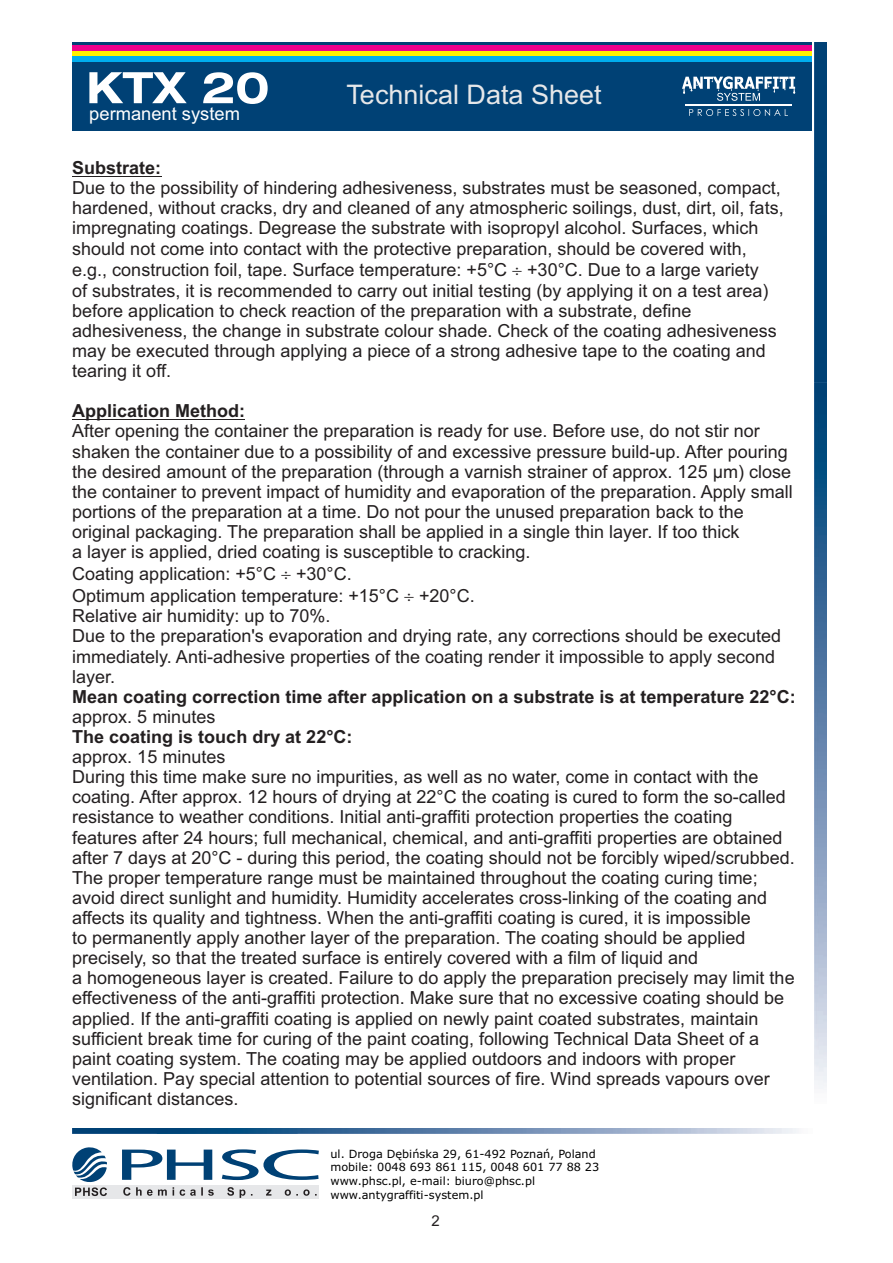
<style>
.page{position:relative;width:893px;height:1263px;background:#fff}
.page>*{position:absolute;margin:0;border:0;box-sizing:border-box;transform-origin:0 0}
.t1{font:27px "Arial";color:#e6e7e9}
.t2{font:18.3px "Arial";color:#fff}
.t3{font:18px/20.1px "Arial";color:#231f20}
.t4{font:700 18px "Arial";color:#231f20}
.t5{font:15px "Arial";color:#231f20}
.t6{font:11.25px/13.6px "Verdana";color:#000}
</style>
<div class="page">
<img style="left:814px;top:43px;width:13px;height:1046px">
<img style="left:72px;top:1128px;width:726px;height:6px">
<svg style="left:122px;top:1149px;width:197px;height:31px"></svg>
<div style="left:72px;top:1185px;width:247px;height:13px;background:#e6e7e9"></div>
<svg style="left:123px;top:1187px;width:194px;height:11px"></svg>
<svg style="left:72px;top:1147px;width:35px;height:49px"></svg>
<hr style="left:72px;top:176px;width:89px;height:1px;background:#231f20">
<hr style="left:72px;top:419px;width:173px;height:1px;background:#231f20">
<div style="left:72px;top:43px;width:740px;height:88px;background:#004175"></div>
<div style="left:72px;top:46px;width:740px;height:5px;background:#ed028c"></div>
<div style="left:72px;top:51px;width:740px;height:5px;background:#fff101"></div>
<div style="left:72px;top:56px;width:740px;height:5px;background:#00aeef"></div>
<svg style="left:689px;top:109px;width:99px;height:7px"></svg>
<hr style="left:685px;top:104px;width:107px;height:2px;background:#fff">
<svg style="left:682px;top:76px;width:113px;height:25px"></svg>
<svg style="left:89px;top:72px;width:179px;height:32px"></svg>
<p class="t2" style="left:89px;top:107px;width:152px">permanent system</p>
<h1 class="t1" style="left:346px;top:85px;width:257px">Technical Data Sheet</h1>
<p class="t4" style="left:72px;top:161px;width:91px">Substrate:</p>
<p class="t3" style="left:72px;top:179px;width:713px">Due to the possibility of hindering adhesiveness, substrates must be seasoned, compact, hardened, without cracks, dry and cleaned of any atmospheric soilings, dust, dirt, oil, fats, impregnating coatings. Degrease the substrate with isopropyl alcohol. Surfaces, which should not come into contact with the protective preparation, should be covered with,</p>
<p class="t3" style="left:72px;top:262px;width:706px">e.g., construction foil, tape. Surface temperature: +5°C +30°C. Due to a large variety of substrates, it is recommended to carry out initial testing (by applying it on a test area) before application to check reaction of the preparation with a substrate, define adhesiveness, the change in substrate colour shade. Check of the coating adhesiveness may be executed through applying a piece of a strong adhesive tape to the coating and tearing it off.</p>
<p class="t4" style="left:72px;top:404px;width:174px">Application Method:</p>
<p class="t3" style="left:72px;top:423px;width:722px">After opening the container the preparation is ready for use. Before use, do not stir nor shaken the container due to a possibility of and excessive pressure build-up. After pouring the desired amount of the preparation (through a varnish strainer of approx. 125 μm) close the container to prevent impact of humidity and evaporation of the preparation. Apply small portions of the preparation at a time. Do not pour the unused preparation back to the original packaging. The preparation shall be applied in a single thin layer. If too thick<br>a layer is applied, dried coating is susceptible to cracking.</p>
<p class="t3" style="left:72px;top:564px;width:404px;line-height:22px">Coating application: +5°C +30°C.<br>Optimum application temperature: +15°C +20°C.</p>
<p class="t3" style="left:72px;top:608px;width:710px">Relative air humidity: up to 70%.<br>Due to the preparation's evaporation and drying rate, any corrections should be executed immediately. Anti-adhesive properties of the coating render it impossible to apply second layer.</p>
<p class="t4" style="left:72px;top:690px;width:725px">Mean coating correction time after application on a substrate is at temperature 22°C:</p>
<p class="t3" style="left:72px;top:708px;width:145px">approx. 5 minutes</p>
<p class="t4" style="left:72px;top:730px;width:282px">The coating is touch dry at 22°C:</p>
<p class="t3" style="left:72px;top:748px;width:724px">approx. 15 minutes<br>During this time make sure no impurities, as well as no water, come in contact with the coating. After approx. 12 hours of drying at 22°C the coating is cured to form the so-called resistance to weather conditions. Initial anti-graffiti protection properties the coating features after 24 hours; full mechanical, chemical, and anti-graffiti properties are obtained after 7 days at 20°C - during this period, the coating should not be forcibly wiped/scrubbed.<br>The proper temperature range must be maintained throughout the coating curing time; avoid direct sunlight and humidity. Humidity accelerates cross-linking of the coating and affects its quality and tightness. When the anti-graffiti coating is cured, it is impossible<br>to permanently apply another layer of the preparation. The coating should be applied precisely, so that the treated surface is entirely covered with a film of liquid and<br>a homogeneous layer is created. Failure to do apply the preparation precisely may limit the effectiveness of the anti-graffiti protection. Make sure that no excessive coating should be applied. If the anti-graffiti coating is applied on newly paint coated substrates, maintain sufficient break time for curing of the paint coating, following Technical Data Sheet of a paint coating system. The coating may be applied outdoors and indoors with proper ventilation. Pay special attention to potential sources of fire. Wind spreads vapours over significant distances.</p>
<p class="t6" style="left:330px;top:1148px;width:270px">ul. Droga Dębińska 29, 61-492 Poznań, Poland mobile: 0048 693 861 115, 0048 601 77 88 23 www.phsc.pl, e-mail: biuro@phsc.pl www.antygraffiti-system.pl</p>
<p class="t5" style="left:432px;top:1215px;width:10px">2</p>
</div>
